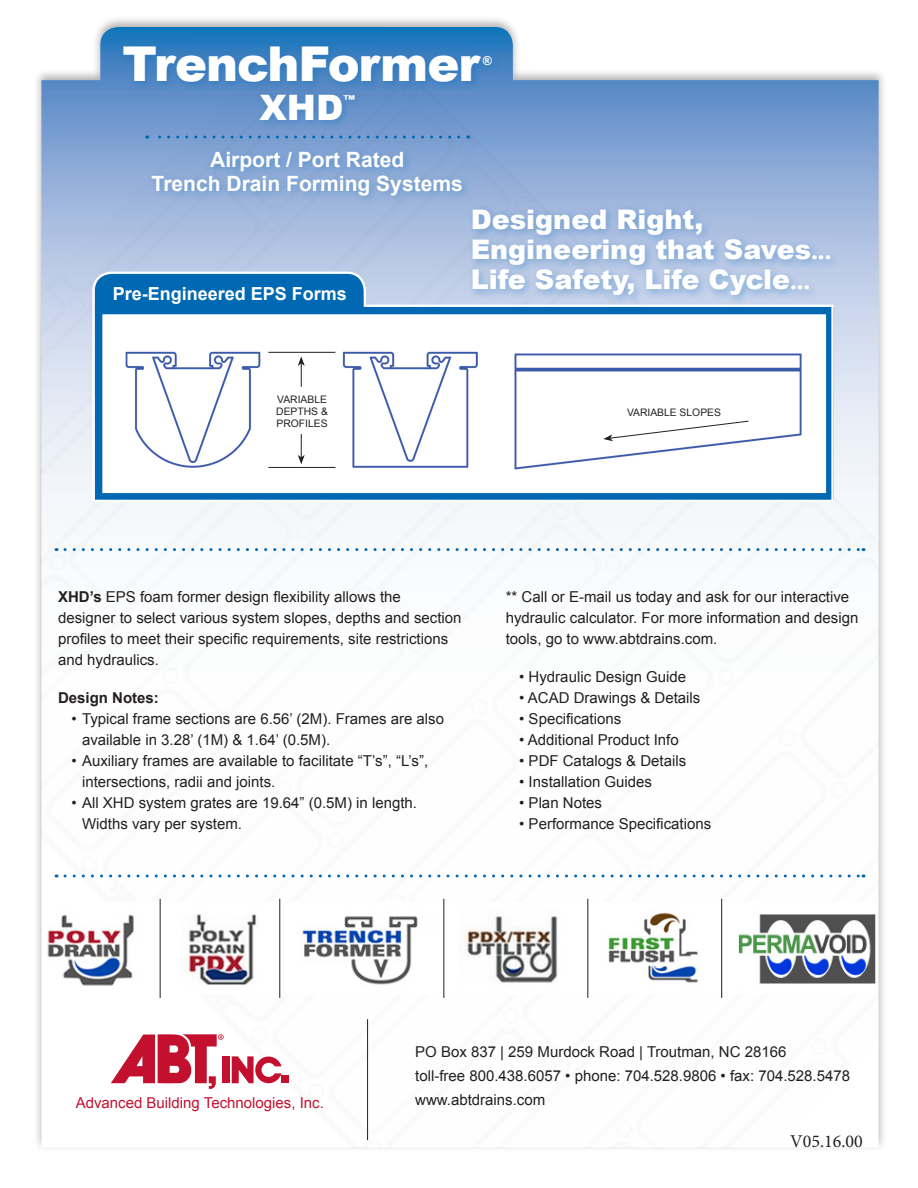
<style>
.page{position:relative;width:918px;height:1188px;background:#fff}
.page>*{position:absolute;margin:0;border:0;box-sizing:border-box;transform-origin:0 0}
.t1{font:900 48px "Arial";letter-spacing:-.02em;color:#fff}
.t2{font:900 35.1px "Arial";color:#fff}
.t3{font:900 27px "Arial";color:#fff}
.t4{font:700 21px "Arial";color:#fff}
.t5{font:700 18px "Arial";color:#fff}
.t6{font:18px "Minion Pro";color:#231f20}
.t7{font:15px/21px "Arial";color:#231f20}
.t8{font:15px "Arial";color:#c3102f}
.t9{font:700 15px "Arial";color:#231f20}
.t10{font:900 12.3px "Arial";color:#fff}
.t11{font:10.35px/12.5px "Arial";color:#231f20;text-align:justify}
.s1{font-family:"Times New Roman";font-weight:700}
.s2{font-weight:700}
</style>
<div class="page">
<div style="left:33px;top:15px;width:854px;height:1138px;background:#231f20;opacity:.35"></div>
<svg style="left:41px;top:27px;width:838px;height:54px"></svg>
<img style="left:40px;top:81px;width:839px;height:1067px">
<div style="left:147px;top:89px;width:325px;height:117px;background:#0168b3;opacity:.35"></div>
<div style="left:118px;top:41px;width:384px;height:52px;background:#0168b3;opacity:.35"></div>
<svg style="left:147px;top:136px;width:312px;height:3px"></svg>
<div style="left:467px;top:204px;width:373px;height:102px;background:#0168b3;opacity:.35"></div>
<svg style="left:65px;top:548px;width:799px;height:3px"></svg>
<svg style="left:65px;top:874px;width:799px;height:4px"></svg>
<svg style="left:91px;top:270px;width:744px;height:233px"></svg>
<svg style="left:298px;top:356px;width:7px;height:31px"></svg>
<svg style="left:298px;top:434px;width:7px;height:30px"></svg>
<hr style="left:367px;top:1019px;width:1px;height:121px;background:#231f20">
<div style="left:222px;top:1056px;width:8px;height:27px;background:#c3102f"></div>
<div style="left:282px;top:1076px;width:7px;height:7px;background:#c3102f"></div>
<svg style="left:232px;top:1056px;width:49px;height:27px"></svg>
<svg style="left:111px;top:1034px;width:113px;height:55px"></svg>
<img style="left:44px;top:903px;width:834px;height:91px">
<hr style="left:160px;top:899px;width:1px;height:99px;background:#231f20">
<hr style="left:279px;top:899px;width:1px;height:99px;background:#231f20">
<hr style="left:444px;top:899px;width:1px;height:99px;background:#231f20">
<hr style="left:588px;top:899px;width:1px;height:99px;background:#231f20">
<hr style="left:721px;top:899px;width:1px;height:99px;background:#231f20">
<p class="t1" style="left:122px;top:29px;width:359px">TrenchFormer</p>
<p class="t10" style="left:482px;top:52px;width:11px">®</p>
<p class="t2" style="left:260px;top:82px;width:85px">XHD</p>
<p class="t10" style="left:343px;top:91px;width:13px">™</p>
<p class="t4" style="left:210px;top:146px;width:196px">Airport / Port Rated</p>
<p class="t4" style="left:152px;top:170px;width:313px">Trench Drain Forming Systems</p>
<p class="t5" style="left:113px;top:282px;width:236px">Pre-Engineered EPS Forms</p>
<p class="t3" style="left:471px;top:200px;width:234px">Designed Right,</p>
<p class="t3" style="left:471px;top:230px;width:362px">Engineering that Saves<span class="s1">...</span></p>
<p class="t3" style="left:471px;top:260px;width:341px">Life Safety, Life Cycle<span class="s1">...</span></p>
<p class="t11" style="left:276px;top:393px;width:53px">VARIABLE DEPTHS &amp; PROFILES</p>
<p class="t11" style="left:627px;top:406px;width:96px">VARIABLE SLOPES</p>
<p class="t7" style="left:58px;top:587px;width:405px"><span class="s2">XHD’s</span> EPS foam former design flexibility allows the designer to select various system slopes, depths and section profiles to meet their specific requirements, site restrictions and hydraulics.</p>
<p class="t9" style="left:58px;top:687px;width:102px">Design Notes:</p>
<p class="t7" style="left:82px;top:708px;width:364px;text-indent:-10px">• Typical frame sections are 6.56’ (2M). Frames are also available in 3.28’ (1M) &amp; 1.64’ (0.5M).</p>
<p class="t7" style="left:82px;top:750px;width:348px;text-indent:-10px">• Auxiliary frames are available to facilitate “T’s”, “L’s”, intersections, radii and joints.</p>
<p class="t7" style="left:82px;top:792px;width:337px;text-indent:-10px">• All XHD system grates are 19.64” (0.5M) in length.<br>Widths vary per system.</p>
<p class="t7" style="left:506px;top:587px;width:354px">** Call or E-mail us today and ask for our interactive hydraulic calculator. For more information and design tools, go to www.abtdrains.com.</p>
<p class="t7" style="left:519px;top:666px;width:168px">• Hydraulic Design Guide</p>
<p class="t7" style="left:519px;top:687px;width:183px">• ACAD Drawings &amp; Details</p>
<p class="t7" style="left:519px;top:708px;width:103px">• Specifications</p>
<p class="t7" style="left:519px;top:729px;width:161px">• Additional Product Info</p>
<p class="t7" style="left:519px;top:750px;width:168px">• PDF Catalogs &amp; Details</p>
<p class="t7" style="left:519px;top:771px;width:134px">• Installation Guides</p>
<p class="t7" style="left:519px;top:792px;width:84px">• Plan Notes</p>
<p class="t7" style="left:519px;top:814px;width:193px">• Performance Specifications</p>
<p class="t7" style="left:415px;top:1041px;width:373px">PO Box 837 | 259 Murdock Road | Troutman, NC 28166</p>
<p class="t7" style="left:415px;top:1065px;width:436px">toll-free 800.438.6057 • phone: 704.528.9806 • fax: 704.528.5478</p>
<p class="t8" style="left:76px;top:1093px;width:250px">Advanced Building Technologies, Inc.</p>
<p class="t7" style="left:415px;top:1089px;width:132px">www.abtdrains.com</p>
<p class="t6" style="left:790px;top:1129px;width:74px">V05.16.00</p>
</div>
